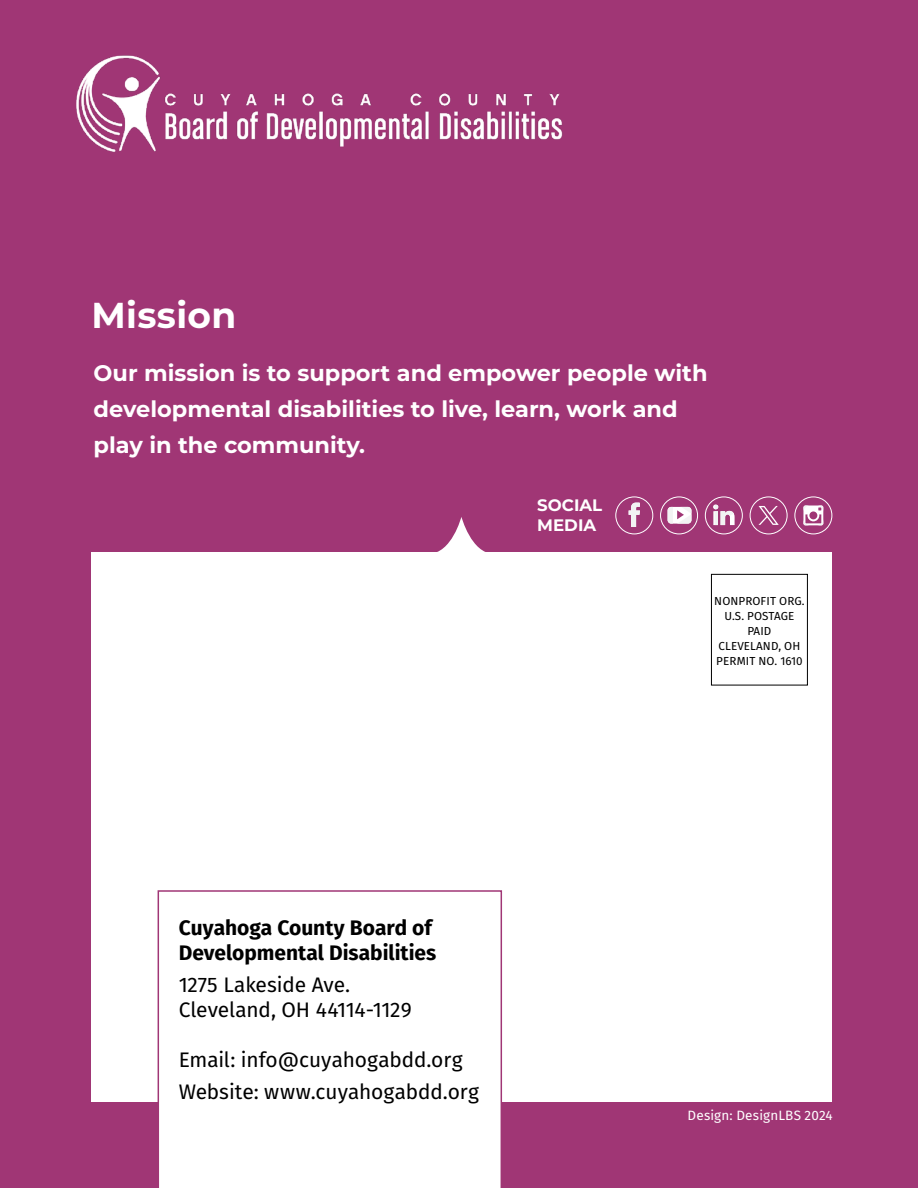
<style>
.page{position:relative;width:918px;height:1188px;background:#a03675}
.page>*{position:absolute;margin:0;border:0;box-sizing:border-box;transform-origin:0 0}
.t1{font:700 36px "Montserrat";letter-spacing:.01em;color:#fff}
.t2{font:700 22.5px/36px "Montserrat";color:#fff}
.t3{font:21px/25.2px "Fira Sans";letter-spacing:-.005em;color:#000}
.t4{font:700 21px/25.2px "Fira Sans";color:#000}
.t5{font:700 16.65px/20px "Montserrat";color:#fff}
.t6{font:13.5px "Fira Sans";letter-spacing:.01em;color:#fff}
.t7{font:11.7px/15px "Fira Sans";letter-spacing:.01em;color:#000;text-align:center}
</style>
<div class="page">
<div style="left:91px;top:553px;width:741px;height:549px;background:#fff"></div>
<svg style="left:158px;top:890px;width:344px;height:298px"></svg>
<img style="left:76px;top:55px;width:487px;height:97px">
<div style="left:711px;top:574px;width:97px;height:111px;border:1px solid #000"></div>
<div style="left:615px;top:497px;width:38px;height:37px;border:1px solid #fff;border-radius:50%"></div>
<div style="left:660px;top:497px;width:38px;height:37px;border:1px solid #fff;border-radius:50%"></div>
<div style="left:705px;top:497px;width:38px;height:37px;border:1px solid #fff;border-radius:50%"></div>
<div style="left:795px;top:497px;width:37px;height:37px;border:1px solid #fff;border-radius:50%"></div>
<div style="left:750px;top:497px;width:37px;height:37px;border:1px solid #fff;border-radius:50%"></div>
<svg style="left:629px;top:503px;width:11px;height:24px"></svg>
<svg style="left:713px;top:505px;width:22px;height:20px"></svg>
<svg style="left:803px;top:506px;width:20px;height:19px"></svg>
<svg style="left:668px;top:507px;width:23px;height:17px"></svg>
<svg style="left:305px;top:517px;width:314px;height:36px"></svg>
<svg style="left:758px;top:506px;width:21px;height:19px"></svg>
<h1 class="t1" style="left:91px;top:290px;width:146px">Mission</h1>
<p class="t2" style="left:94px;top:354px;width:615px">Our mission is to support and empower people with developmental disabilities to live, learn, work and play in the community.</p>
<p class="t5" style="left:537px;top:494px;width:66px">SOCIAL<br>MEDIA</p>
<p class="t7" style="left:714px;top:593px;width:92px">NONPROFIT ORG.<br>U.S. POSTAGE<br>PAID<br>CLEVELAND, OH<br>PERMIT NO. 1610</p>
<p class="t4" style="left:179px;top:913px;width:259px">Cuyahoga County Board of<br>Developmental Disabilities</p>
<p class="t3" style="left:179px;top:971px;width:234px">1275 Lakeside Ave.<br>Cleveland, OH 44114-1129</p>
<p class="t3" style="left:179px;top:1043px;width:302px;line-height:32px">Email: info@cuyahogabdd.org<br>Website: www.cuyahogabdd.org</p>
<p class="t6" style="left:687px;top:1105px;width:147px">Design: DesignLBS 2024</p>
</div>
